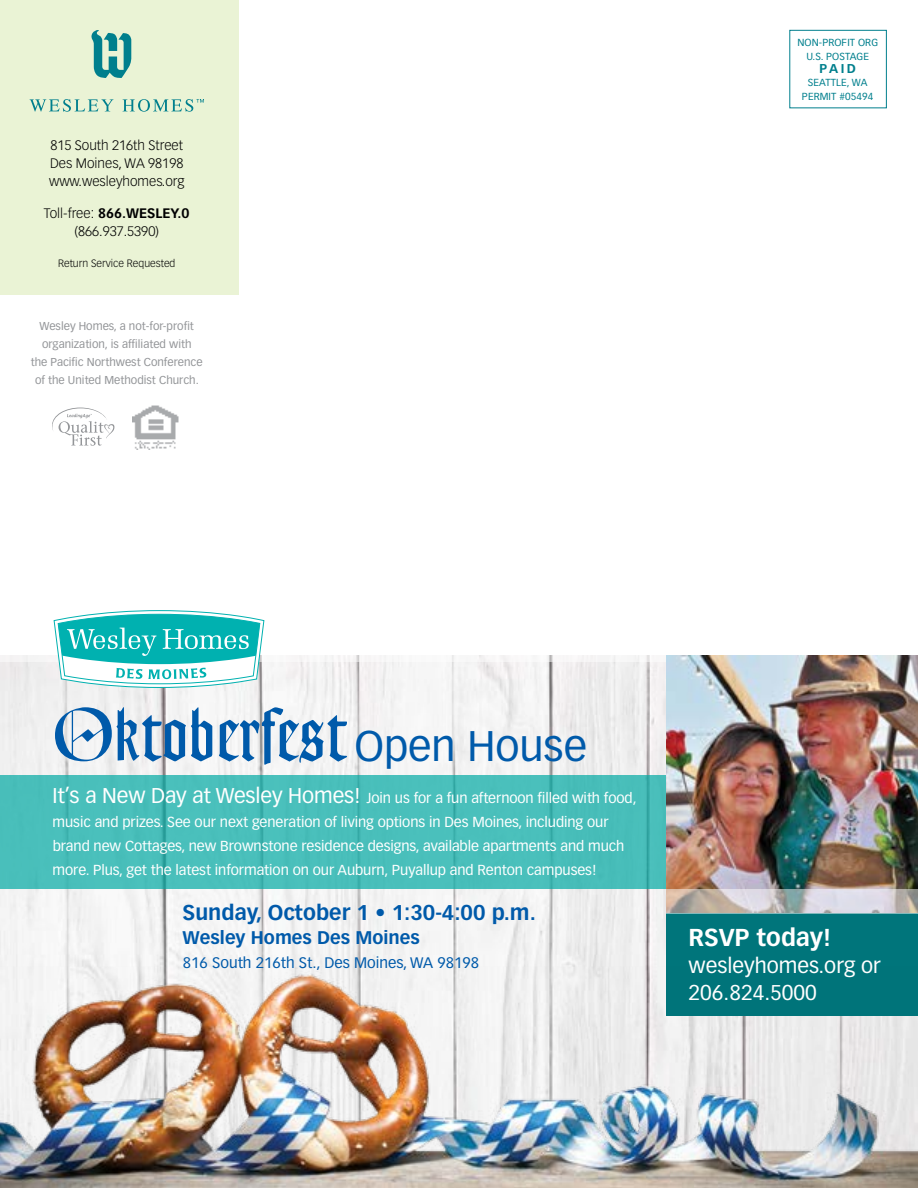
<style>
.page{position:relative;width:918px;height:1188px;background:#fff}
.page>*{position:absolute;margin:0;border:0;box-sizing:border-box;transform-origin:0 0}
.t1{font:72px "Goudy Text";color:#005aaa}
.t2{font:700 24px "Vectora LH";color:#fff}
.t3{font:21px/27px "Vectora LH";color:#fff}
.t4{font:700 21px "Vectora LH";color:#005aaa}
.t5{font:700 18px "Vectora LH";color:#005aaa}
.t6{font:15px "Vectora LH";color:#005aaa}
.t7{font:14.25px/24px "Vectora LH";letter-spacing:-.005em;color:#fff}
.t8{font:300 13.5px/18px "Vectora LH";color:#000;text-align:justify}
.t9{font:700 12.6px "Vectora LH";color:#007f8d}
.t10{font:11.25px/18px "Vectora LH";color:#939598;text-align:center}
.t11{font:300 10.5px "Vectora LH";color:#000}
.t12{font:10.05px/13.8px "Vectora LH";letter-spacing:.01em;color:#007f8d;text-align:center}
.s1{font-weight:700}
.s2{font-family:"Vectora LH";font-size:42px}
.s3{font-size:21px}
</style>
<div class="page">
<img style="left:0;top:662px;width:666px;height:305px">
<div style="left:0;top:655px;width:918px;height:7px;background:#f8f7f7"></div>
<div style="left:0;top:0;width:238px;height:295px;background:#eaf3d5"></div>
<svg style="left:91px;top:30px;width:40px;height:48px"></svg>
<svg style="left:30px;top:99px;width:84px;height:13px"></svg>
<svg style="left:123px;top:99px;width:81px;height:13px"></svg>
<div style="left:789px;top:30px;width:98px;height:78px;border:1px solid #007f8d"></div>
<img style="left:132px;top:405px;width:47px;height:45px">
<svg style="left:52px;top:408px;width:62px;height:38px"></svg>
<img style="left:666px;top:655px;width:252px;height:234px">
<div style="left:666px;top:914px;width:252px;height:102px;background:#00757b"></div>
<div style="left:0;top:775px;width:666px;height:114px;background:#49bfbb"></div>
<svg style="left:53px;top:610px;width:212px;height:78px"></svg>
<svg style="left:666px;top:889px;width:252px;height:25px;background:#c4c2c2"></svg>
<img style="left:0;top:967px;width:918px;height:221px">
<p class="t8" style="left:49px;top:137px;width:137px">815 South 216th Street Des Moines, WA 98198 www.wesleyhomes.org</p>
<p class="t8" style="left:44px;top:204px;width:147px;text-align:center">Toll-free: <span class="s1">866.WESLEY.0 </span>(866.937.5390)</p>
<p class="t11" style="left:58px;top:258px;width:119px">Return Service Requested</p>
<p class="t10" style="left:31px;top:317px;width:173px">Wesley Homes, a not-for-profit organization, is affiliated with<br>the Pacific Northwest Conference of the United Methodist Church.</p>
<p class="t12" style="left:797px;top:35px;width:82px">NON-PROFIT ORG<br>U.S. POSTAGE</p>
<p class="t9" style="left:819px;top:61px;width:38px">PAID</p>
<p class="t12" style="left:802px;top:76px;width:73px">SEATTLE, WA<br>PERMIT #05494</p>
<h1 class="t1" style="left:50px;top:694px;width:538px">Oktoberfest <span class="s2">Open House</span></h1>
<p class="t7" style="left:52px;top:786px;width:586px"><span class="s3">It’s a New Day at Wesley Homes!</span> Join us for a fun afternoon filled with food, music and prizes. See our next generation of living options in Des Moines, including our brand new Cottages, new Brownstone residence designs, available apartments and much more. Plus, get the latest information on our Auburn, Puyallup and Renton campuses!</p>
<h3 class="t4" style="left:183px;top:900px;width:355px">Sunday, October 1 • 1:30-4:00 p.m.</h3>
<p class="t5" style="left:183px;top:927px;width:239px">Wesley Homes Des Moines</p>
<p class="t6" style="left:183px;top:954px;width:298px">816 South 216th St., Des Moines, WA 98198</p>
<h2 class="t2" style="left:689px;top:923px;width:144px">RSVP today!</h2>
<h3 class="t3" style="left:689px;top:952px;width:194px">wesleyhomes.org or<br>206.824.5000</h3>
</div>
